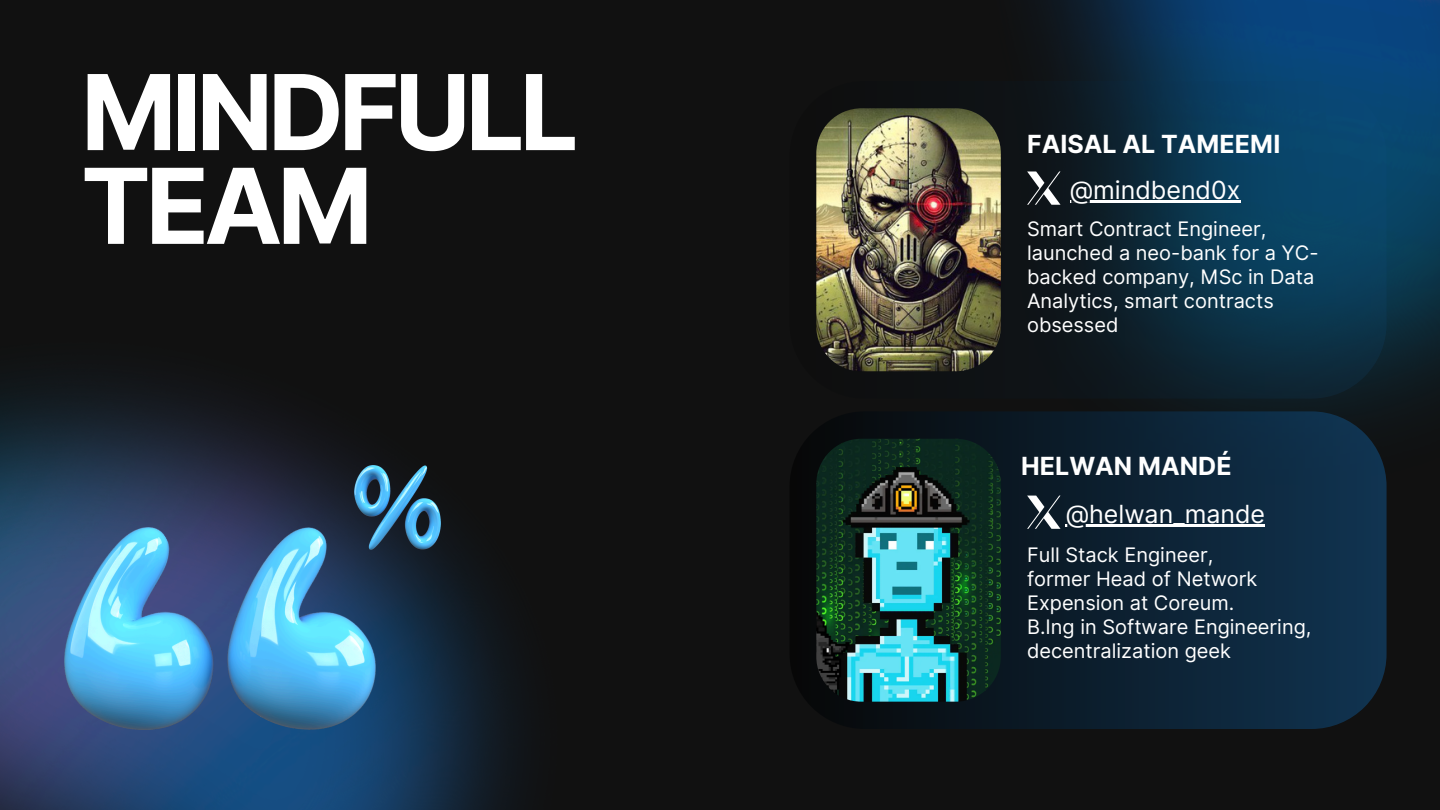
<style>
.page{position:relative;width:1440px;height:810px;background:#111}
.page>*{position:absolute;margin:0;border:0;box-sizing:border-box;transform-origin:0 0}
.t1{font:700 104.6px/93.8px "Inter";letter-spacing:-.05em;color:#fff}
.t2{font:700 25px "Inter";color:#fff}
.t3{font:25px "Inter";color:#fff}
.t4{font:20px/24px "Inter";color:#fff}
</style>
<div class="page">
<img style="left:1043px;top:0;width:397px;height:570px">
<svg style="left:819px;top:81px;width:567px;height:318px"></svg>
<svg style="left:909px;top:411px;width:477px;height:318px"></svg>
<img style="left:816px;top:108px;width:185px;height:263px;border-radius:45px">
<img style="left:816px;top:439px;width:185px;height:263px;border-radius:45px">
<img style="left:0;top:383px;width:516px;height:427px">
<img style="left:64px;top:528px;width:311px;height:201px">
<img style="left:355px;top:466px;width:85px;height:83px">
<svg style="left:1027px;top:171px;width:34px;height:33px"></svg>
<svg style="left:1027px;top:496px;width:34px;height:33px"></svg>
<hr style="left:1066px;top:524px;width:199px;height:2px;background:#fff">
<hr style="left:1070px;top:200px;width:170px;height:2px;background:#fff">
<h1 class="t1" style="left:81px;top:65px;width:499px">MINDFULL<br>TEAM</h1>
<p class="t2" style="left:1027px;top:129px;width:255px">FAISAL AL TAMEEMI</p>
<h2 class="t3" style="left:1070px;top:174px;width:172px">@mindbend0x</h2>
<p class="t4" style="left:1027px;top:217px;width:293px">Smart Contract Engineer, launched a neo-bank for a YC&shy;backed company, MSc in Data<br>Analytics, smart contracts obsessed</p>
<p class="t2" style="left:1021px;top:451px;width:212px">HELWAN MANDÉ</p>
<p class="t3" style="left:1066px;top:499px;width:201px">@helwan_mande</p>
<h2 class="t4" style="left:1027px;top:543px;width:188px">Full Stack Engineer,</h2>
<p class="t4" style="left:1027px;top:567px;width:232px">former Head of Network<br>Expension at Coreum.</p>
<h3 class="t4" style="left:1027px;top:615px;width:286px">B.Ing in Software Engineering, decentralization geek</h3>
</div>
